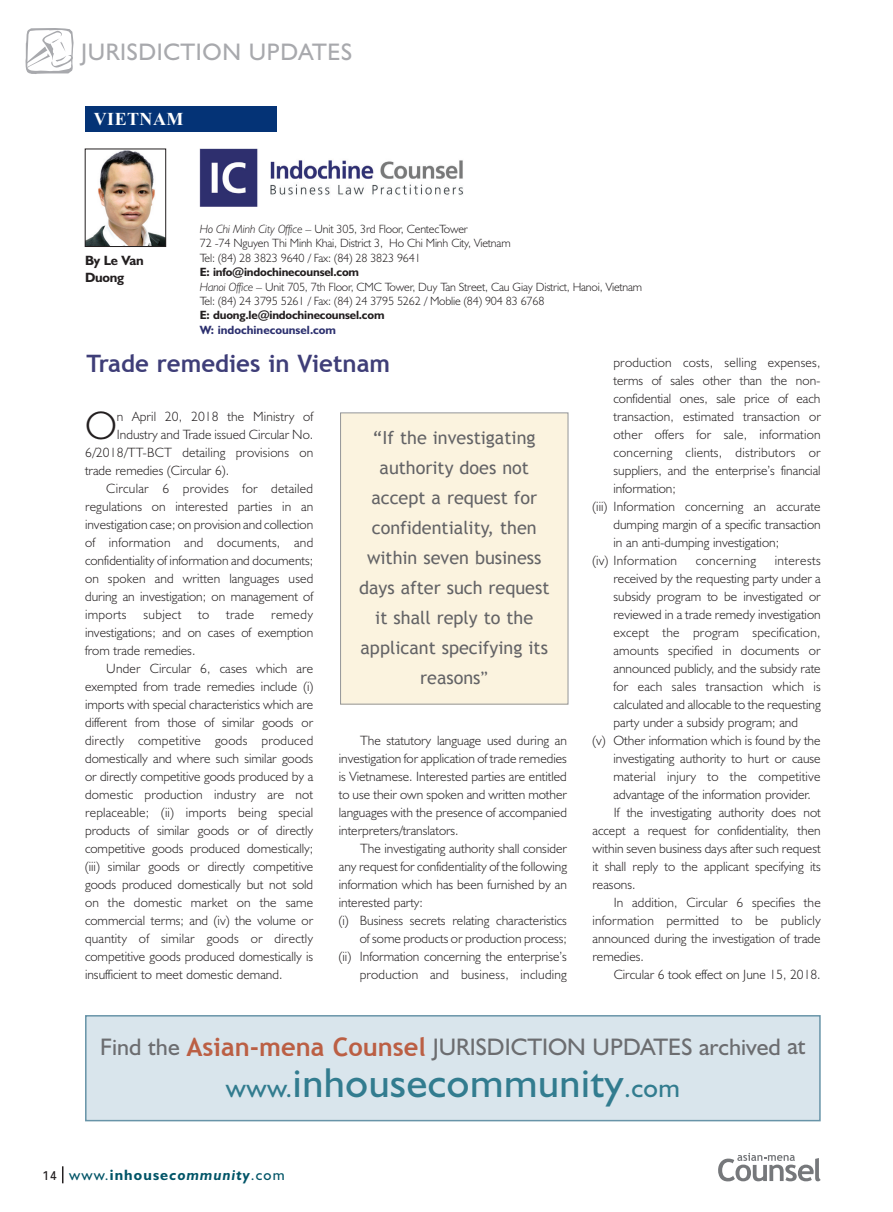
<style>
.page{position:relative;width:893px;height:1212px;background:#fff}
.page>*{position:absolute;margin:0;border:0;box-sizing:border-box;transform-origin:0 0}
._56_PAID_BODY{font:42px "Humanist 521 BT";letter-spacing:.015em;color:#327c8f}
._55_PAID_NO_INDENT{font:300 39.9px "Humanist 521 BT";color:#231f20}
._56_PAID_BODY-2{font:24px "Humanist 521 BT";color:#6c6d70}
._01_CF_HEAD{font:700 24px "Trebuchet MS";color:#3f3e78}
.t1{font:24px "Humanist 521 BT";letter-spacing:.025em;color:#a8a9ad}
._21_CF_QUOTE_2{font:18px/30px "Trebuchet MS";color:#636366;text-align:center}
._56_PAID_BODY-3{font:700 18px "Times New Roman";letter-spacing:.025em;color:#fff}
.t2{font:italic 700 15px "Humanist 521 BT";letter-spacing:.075em;color:#005467}
._56_PAID_BODY-4{font:300 13.5px/18px "Humanist 521 BT";color:#231f20;text-align:justify}
._55_PAID_NO_INDENT-2{font:300 13.5px "Humanist 521 BT";color:#231f20}
._56_PAID_BODY-5{font:300 13.5px "Humanist 521 BT";letter-spacing:.03em;color:#231f20}
._02_CF_AUTHOR{font:700 13.5px/16.2px "Humanist 521 BT";letter-spacing:-.02em;color:#231f20}
._56_PAID_BODY-6{font:300 13.5px "Humanist 521 BT";letter-spacing:.025em;color:#231f20}
.t3{font:300 12px "Humanist 521 BT";letter-spacing:-.015em;color:#231f20}
.t4{font:700 12px "Humanist 521 BT";letter-spacing:-.015em;color:#231f20}
.t5{font:700 12px "Humanist 521 BT";color:#2c306f}
.s1{font-style:italic}
.s2{font-family:"Humanist 521 BT"}
.s3{font-family:"Trebuchet MS";font-weight:700;font-size:25.5px;color:#bb5f44}
.s4{font-size:27px}
.s5{font-family:"Univers";font-weight:400;font-style:normal;font-size:12.75px;color:#231f20}
.s6{font-weight:400;font-style:normal}
.s7{font-style:normal}
</style>
<div class="page">
<svg style="left:62px;top:1166px;width:1px;height:17px"></svg>
<svg style="left:718px;top:1153px;width:103px;height:28px"></svg>
<img style="left:200px;top:149px;width:264px;height:58px">
<div style="left:85px;top:106px;width:191px;height:26px;background:#043376"></div>
<div style="left:341px;top:413px;width:227px;height:291px;background:#fbf3df"></div>
<div style="left:340px;top:412px;width:228px;height:292px;border:1px solid #939598"></div>
<img style="left:87px;top:151px;width:77px;height:94px">
<div style="left:85px;top:149px;width:81px;height:98px;border:1px solid #231f20"></div>
<div style="left:86px;top:1016px;width:734px;height:104px;background:#d9e5ec"></div>
<div style="left:85px;top:1015px;width:736px;height:106px;border:2px solid #6894a8"></div>
<svg style="left:25px;top:28px;width:49px;height:46px"></svg>
<h3 class="t1" style="left:81px;top:37px;width:273px">JURISDICTION UPDATES</h3>
<p class="_56_PAID_BODY-3" style="left:94px;top:107px;width:91px">VIETNAM</p>
<p class="t3" style="left:200px;top:222px;width:270px"><span class="s1">Ho Chi Minh City Office</span> – Unit 305, 3rd Floor, CentecTower</p>
<p class="t3" style="left:200px;top:236px;width:312px">72 -74 Nguyen Thi Minh Khai, District 3, Ho Chi Minh City, Vietnam</p>
<p class="t3" style="left:200px;top:250px;width:222px">Tel: (84) 28 3823 9640 / Fax: (84) 28 3823 9641</p>
<p class="t4" style="left:200px;top:265px;width:161px">E: info@indochinecounsel.com</p>
<p class="t3" style="left:200px;top:279px;width:444px"><span class="s1">Hanoi Office</span> – Unit 705, 7th Floor, CMC Tower, Duy Tan Street, Cau Giay District, Hanoi, Vietnam</p>
<p class="t3" style="left:200px;top:294px;width:346px">Tel: (84) 24 3795 5261 / Fax: (84) 24 3795 5262 / Moblie (84) 904 83 6768</p>
<p class="t4" style="left:200px;top:308px;width:186px">E: duong.le@indochinecounsel.com</p>
<p class="t5" style="left:200px;top:322px;width:138px">W: indochinecounsel.com</p>
<p class="_56_PAID_BODY-4" style="left:613px;top:353px;width:209px">production costs, selling expenses, terms of sales other than the non&shy;confidential ones, sale price of each transaction, estimated transaction or other offers for sale, information concerning clients, distributors or suppliers, and the enterprise’s financial information;</p>
<p class="_56_PAID_BODY-4" style="left:613px;top:497px;width:209px;text-indent:-21px">(iii) Information concerning an accurate dumping margin of a specific transaction in an anti-dumping investigation;</p>
<p class="_56_PAID_BODY-5" style="left:592px;top:552px;width:86px">(iv) Information</p>
<p class="_56_PAID_BODY-5" style="left:696px;top:552px;width:62px">concerning</p>
<p class="_02_CF_AUTHOR" style="left:85px;top:252px;width:60px">By Le Van<br>Duong</p>
<p class="_01_CF_HEAD" style="left:87px;top:348px;width:305px">Trade remedies in Vietnam</p>
<p class="_55_PAID_NO_INDENT" style="left:85px;top:400px;width:33px">O</p>
<p class="_55_PAID_NO_INDENT-2" style="left:117px;top:408px;width:198px">n April 20, 2018 the Ministry of</p>
<p class="_55_PAID_NO_INDENT-2" style="left:117px;top:426px;width:198px">Industry and Trade issued Circular No.</p>
<p class="_55_PAID_NO_INDENT-2" style="left:85px;top:444px;width:230px">6/2018/TT-BCT detailing provisions on</p>
<p class="_55_PAID_NO_INDENT-2" style="left:85px;top:462px;width:146px">trade remedies (Circular 6).</p>
<p class="_56_PAID_BODY-4" style="left:85px;top:479px;width:230px;text-indent:21px">Circular 6 provides for detailed regulations on interested parties in an investigation case; on provision and collection of information and documents, and confidentiality of information and documents; on spoken and written languages used during an investigation; on management of imports</p>
<p class="_21_CF_QUOTE_2" style="left:359px;top:422px;width:192px">“If the investigating authority does not accept a request for confidentiality, then within seven business days after such request it shall reply to the applicant specifying its reasons<span class="s2">”</span></p>
<p class="_56_PAID_BODY-4" style="left:613px;top:551px;width:209px;text-indent:161px">interests received by the requesting party under a subsidy program to be investigated or reviewed in a trade remedy investigation except the program specification, amounts specified in documents or announced publicly, and the subsidy rate for each sales transaction which is calculated and allocable to the requesting party under a subsidy program; and</p>
<p class="_56_PAID_BODY-4" style="left:613px;top:731px;width:209px;text-indent:-21px">(v) Other information which is found by the investigating authority to hurt or cause material injury to the competitive advantage of the information provider.</p>
<p class="_56_PAID_BODY-4" style="left:592px;top:803px;width:230px;text-indent:21px">If the investigating authority does not accept a request for confidentiality, then within seven business days after such request it shall reply to the applicant specifying its reasons.</p>
<p class="_56_PAID_BODY-4" style="left:592px;top:893px;width:230px;text-indent:21px">In addition, Circular 6 specifies the information permitted to be publicly announced during the investigation of trade remedies.</p>
<p class="_56_PAID_BODY-4" style="left:614px;top:965px;width:208px">Circular 6 took effect on June 15, 2018.</p>
<p class="_56_PAID_BODY-4" style="left:85px;top:605px;width:230px;text-indent:186px">remedy investigations; and on cases of exemption from trade remedies.</p>
<p class="_56_PAID_BODY-4" style="left:85px;top:659px;width:230px;text-indent:21px">Under Circular 6, cases which are exempted from trade remedies include (i) imports with special characteristics which are different from those of similar goods or directly competitive goods produced domestically and where such similar goods or directly competitive goods produced by a domestic production industry are not replaceable; (ii) imports being special products of similar goods or of directly competitive goods produced domestically; (iii) similar goods or directly competitive goods produced domestically but not sold on the domestic market on the same commercial terms; and (iv) the volume or quantity of similar goods or directly competitive goods produced domestically is insufficient to meet domestic demand.</p>
<p class="_56_PAID_BODY-6" style="left:143px;top:606px;width:39px">subject</p>
<p class="_56_PAID_BODY-4" style="left:198px;top:605px;width:13px">to</p>
<p class="_56_PAID_BODY-4" style="left:226px;top:605px;width:30px">trade</p>
<p class="_56_PAID_BODY-4" style="left:339px;top:731px;width:230px;text-indent:21px">The statutory language used during an investigation for application of trade remedies is Vietnamese. Interested parties are entitled to use their own spoken and written mother languages with the presence of accompanied interpreters/translators.</p>
<p class="_56_PAID_BODY-4" style="left:339px;top:839px;width:230px;text-indent:21px">The investigating authority shall consider any request for confidentiality of the following information which has been furnished by an interested party:</p>
<p class="_56_PAID_BODY-4" style="left:339px;top:911px;width:230px;text-align:right">(i) Business secrets relating characteristics of some products or production process;</p>
<p class="_56_PAID_BODY-4" style="left:339px;top:947px;width:230px;text-align:right">(ii) Information concerning the enterprise’s production and business, including</p>
<p class="_56_PAID_BODY-2" style="left:100px;top:1032px;width:707px">Find the <span class="s3">Asian-mena Counsel</span> JURISDICTION UPDATES archived at</p>
<p class="_56_PAID_BODY" style="left:226px;top:1057px;width:456px"><span class="s4">www.</span>inhousecommunity<span class="s4">.com</span></p>
<p class="t2" style="left:42px;top:1165px;width:244px"><span class="s5">14</span> <span class="s6">www.</span><span class="s7">inhouse</span>community<span class="s6">.com</span></p>
</div>
